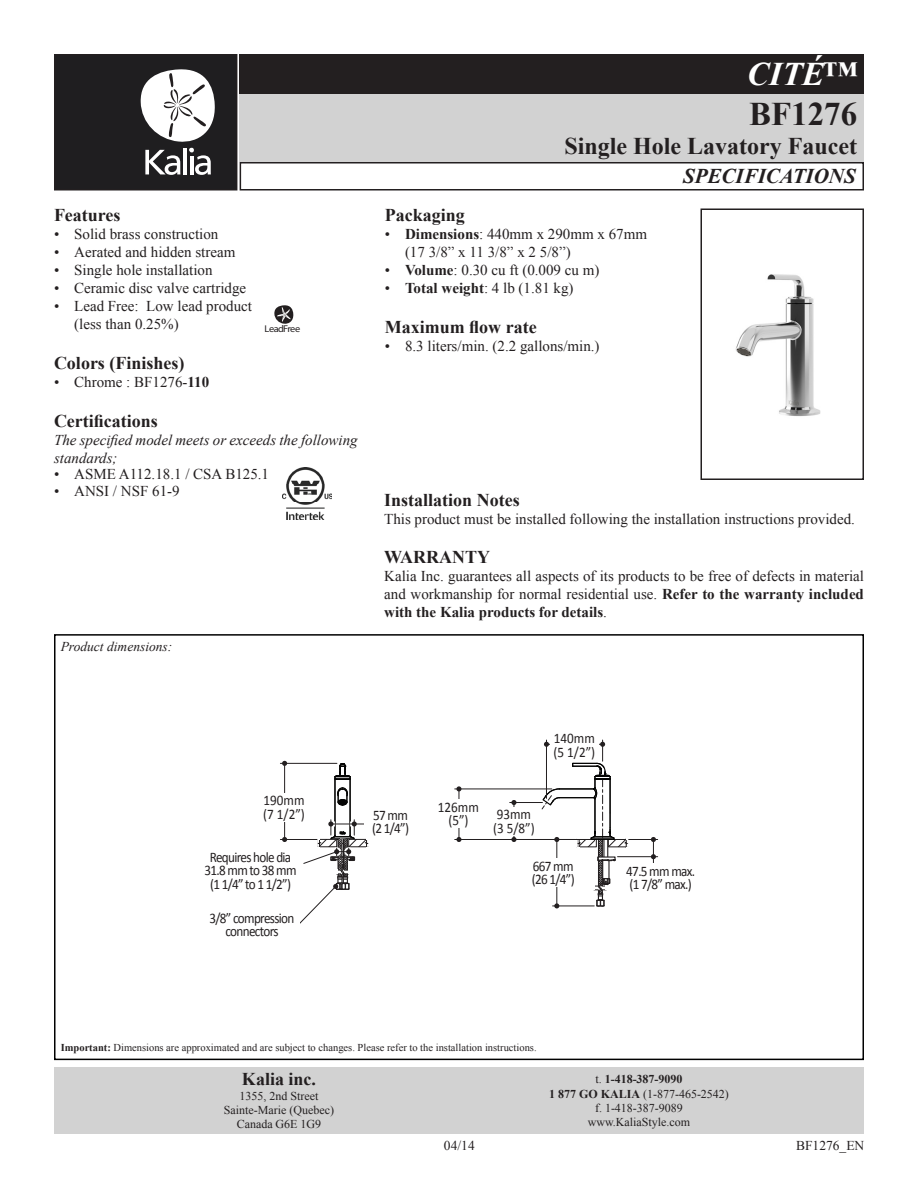
<style>
.page{position:relative;width:918px;height:1188px;background:#fff}
.page>*{position:absolute;margin:0;border:0;box-sizing:border-box;transform-origin:0 0}
.t1{font:700 33px "Times New Roman";color:#231f20}
.t2{font:italic 700 33px "Times New Roman";color:#fff}
.t3{font:700 24px "Times New Roman";color:#231f20}
.t4{font:italic 700 21px "Times New Roman";color:#231f20}
.Spec-Description_Tit{font:700 18px "Times New Roman";color:#231f20}
.Spec-Description__FR{font:15px "Times New Roman";color:#231f20}
.Spec-Description_nor{font:15px/18px "Times New Roman";color:#231f20;text-align:justify}
.Spec-Description_nor-2{font:italic 15px/18px "Times New Roman";color:#231f20}
.t5{font:14.55px/13.5px "Calibri";letter-spacing:-.05em;color:#231f20;scale:.9 1}
.Spec-Description_nor-3{font:italic 13.5px "Times New Roman";color:#231f20}
.date-file{font:13.5px "Times New Roman";color:#231f20}
.t6{font:12px/14.4px "Times New Roman";color:#231f20;text-align:center}
.Spec-Description_nor-4{font:10.5px "Times New Roman";color:#231f20}
.t7{font:9.9px "Myriad Pro";color:#231f20;scale:1.05 1}
.s1{font-weight:700}
.s2{font-weight:300}
</style>
<div class="page">
<div style="left:55px;top:55px;width:182px;height:135px;background:#1f1e20"></div>
<svg style="left:140px;top:69px;width:75px;height:106px"></svg>
<div style="left:54px;top:54px;width:183px;height:136px;border:2px solid #231f20"></div>
<div style="left:240px;top:54px;width:624px;height:40px;background:#231f20"></div>
<div style="left:240px;top:94px;width:624px;height:68px;background:#d2d2d2"></div>
<div style="left:54px;top:1067px;width:810px;height:67px;background:#d2d2d2"></div>
<div style="left:240px;top:162px;width:624px;height:28px;border:2px solid #231f20"></div>
<svg style="left:337px;top:788px;width:11px;height:17px"></svg>
<hr style="left:334px;top:779px;width:2px;height:56px;background:#050504">
<hr style="left:350px;top:779px;width:1px;height:56px;background:#050504">
<svg style="left:334px;top:762px;width:17px;height:19px"></svg>
<svg style="left:619px;top:841px;width:6px;height:4px"></svg>
<div style="left:608px;top:839px;width:19px;height:8px;border:1px solid #231f20"></div>
<hr style="left:559px;top:797px;width:35px;height:1px;background:#050504">
<hr style="left:559px;top:788px;width:35px;height:1px;background:#050504">
<svg style="left:541px;top:788px;width:19px;height:22px"></svg>
<hr style="left:618px;top:856px;width:40px;height:1px;background:#231f20">
<svg style="left:625px;top:837px;width:33px;height:26px"></svg>
<hr style="left:557px;top:839px;width:1px;height:67px;background:#231f20">
<svg style="left:554px;top:903px;width:5px;height:5px"></svg>
<svg style="left:554px;top:837px;width:5px;height:5px"></svg>
<hr style="left:553px;top:906px;width:41px;height:1px;background:#231f20">
<div style="left:527px;top:858px;width:52px;height:29px;background:#fff"></div>
<hr style="left:280px;top:763px;width:57px;height:1px;background:#231f20">
<hr style="left:284px;top:763px;width:1px;height:76px;background:#231f20">
<svg style="left:282px;top:837px;width:5px;height:5px"></svg>
<svg style="left:282px;top:761px;width:5px;height:5px"></svg>
<hr style="left:280px;top:839px;width:37px;height:1px;background:#231f20">
<div style="left:261px;top:793px;width:47px;height:28px;background:#fff"></div>
<hr style="left:510px;top:802px;width:32px;height:1px;background:#231f20">
<hr style="left:514px;top:803px;width:1px;height:36px;background:#231f20">
<svg style="left:511px;top:837px;width:5px;height:5px"></svg>
<svg style="left:511px;top:800px;width:5px;height:5px"></svg>
<div style="left:490px;top:807px;width:47px;height:28px;background:#fff"></div>
<hr style="left:455px;top:789px;width:97px;height:1px;background:#231f20">
<hr style="left:459px;top:789px;width:1px;height:50px;background:#231f20">
<svg style="left:456px;top:837px;width:5px;height:5px"></svg>
<svg style="left:456px;top:786px;width:5px;height:5px"></svg>
<hr style="left:455px;top:839px;width:120px;height:1px;background:#231f20">
<div style="left:435px;top:799px;width:47px;height:29px;background:#fff"></div>
<hr style="left:546px;top:744px;width:57px;height:1px;background:#231f20">
<svg style="left:544px;top:742px;width:5px;height:5px"></svg>
<svg style="left:572px;top:740px;width:44px;height:167px"></svg>
<hr style="left:546px;top:740px;width:1px;height:58px;background:#231f20">
<div style="left:550px;top:731px;width:48px;height:28px;background:#fff"></div>
<svg style="left:300px;top:820px;width:69px;height:104px"></svg>
<div style="left:364px;top:808px;width:53px;height:28px;background:#fff"></div>
<div style="left:54px;top:634px;width:810px;height:426px;border:2px solid #000"></div>
<img style="left:735px;top:274px;width:86px;height:143px">
<div style="left:700px;top:208px;width:164px;height:272px;border:2px solid #231f20"></div>
<svg style="left:274px;top:305px;width:20px;height:19px"></svg>
<img style="left:283px;top:467px;width:49px;height:52px">
<h1 class="t2" style="left:747px;top:51px;width:112px">CITÉ™</h1>
<h1 class="t1" style="left:749px;top:91px;width:110px">BF1276</h1>
<h2 class="t3" style="left:565px;top:129px;width:294px">Single Hole Lavatory Faucet</h2>
<p class="Spec-Description_Tit" style="left:54px;top:203px;width:68px">Features</p>
<p class="Spec-Description__FR" style="left:54px;top:224px;width:166px">• Solid brass construction</p>
<p class="Spec-Description__FR" style="left:54px;top:242px;width:183px">• Aerated and hidden stream</p>
<p class="Spec-Description__FR" style="left:54px;top:260px;width:160px">• Single hole installation</p>
<p class="Spec-Description__FR" style="left:54px;top:278px;width:194px">• Ceramic disc valve cartridge</p>
<p class="Spec-Description__FR" style="left:54px;top:296px;width:200px">• Lead Free: Low lead product</p>
<p class="Spec-Description__FR" style="left:74px;top:314px;width:106px">(less than 0.25%)</p>
<p class="Spec-Description_Tit" style="left:54px;top:351px;width:132px">Colors (Finishes)</p>
<p class="Spec-Description__FR" style="left:54px;top:372px;width:157px">• Chrome : BF1276-<span class="s1">110</span></p>
<p class="Spec-Description_Tit" style="left:54px;top:408px;width:105px">Certifications</p>
<p class="Spec-Description_nor-2" style="left:54px;top:430px;width:305px">The specified model meets or exceeds the following standards;</p>
<p class="Spec-Description__FR" style="left:54px;top:464px;width:217px">• ASME A112.18.1 / CSA B125.1</p>
<p class="Spec-Description__FR" style="left:54px;top:481px;width:127px">• ANSI / NSF 61-9</p>
<p class="t7" style="left:265px;top:323px;width:36px">Lead<span class="s2">Free</span></p>
<p class="Spec-Description_nor-3" style="left:61px;top:637px;width:113px">Product dimensions:</p>
<p class="Spec-Description_Tit" style="left:385px;top:203px;width:82px">Packaging</p>
<p class="Spec-Description__FR" style="left:385px;top:224px;width:264px">• <span class="s1">Dimensions</span>: 440mm x 290mm x 67mm</p>
<p class="Spec-Description__FR" style="left:405px;top:242px;width:167px">(17 3/8” x 11 3/8” x 2 5/8”)</p>
<p class="Spec-Description__FR" style="left:385px;top:260px;width:216px">• <span class="s1">Volume</span>: 0.30 cu ft (0.009 cu m)</p>
<p class="Spec-Description__FR" style="left:385px;top:278px;width:190px">• <span class="s1">Total weight</span>: 4 lb (1.81 kg)</p>
<p class="Spec-Description_Tit" style="left:385px;top:315px;width:153px">Maximum flow rate</p>
<p class="Spec-Description__FR" style="left:385px;top:336px;width:216px">• 8.3 liters/min. (2.2 gallons/min.)</p>
<h3 class="t4" style="left:683px;top:162px;width:174px">SPECIFICATIONS</h3>
<p class="Spec-Description_Tit" style="left:384px;top:487px;width:137px">Installation Notes</p>
<p class="Spec-Description_nor" style="left:384px;top:509px;width:472px">This product must be installed following the installation instructions provided.</p>
<p class="Spec-Description_Tit" style="left:384px;top:545px;width:107px">WARRANTY</p>
<p class="Spec-Description_nor" style="left:384px;top:567px;width:481px">Kalia Inc. guarantees all aspects of its products to be free of defects in material and workmanship for normal residential use. <span class="s1">Refer to the warranty included with the Kalia products for details</span>.</p>
<p class="t5" style="left:263px;top:794px;width:48px">190mm (7 1/2”)</p>
<p class="t5" style="left:205px;top:850px;width:104px;text-align:center">Requires hole dia<br>31.8 mm to 38 mm (1 1/4” to 1 1/2”)</p>
<p class="t5" style="left:210px;top:911px;width:96px;text-align:center">3/8” compression connectors</p>
<p class="t5" style="left:372px;top:808px;width:43px">57 mm (2 1/4”)</p>
<p class="t5" style="left:554px;top:732px;width:48px">140mm (5 1/2”)</p>
<p class="t5" style="left:438px;top:800px;width:47px;text-align:center">126mm (5”)</p>
<p class="t5" style="left:493px;top:808px;width:48px">93mm (3 5/8”)</p>
<p class="t5" style="left:532px;top:859px;width:49px">667 mm (26 1/4”)</p>
<p class="t5" style="left:626px;top:864px;width:78px">47.5 mm max. (1 7/8” max.)</p>
<p class="Spec-Description_nor-4" style="left:61px;top:1041px;width:477px"><span class="s1">Important:</span> Dimensions are approximated and are subject to changes. Please refer to the installation instructions.</p>
<p class="Spec-Description_Tit" style="left:242px;top:1067px;width:76px">Kalia inc.</p>
<p class="t6" style="left:224px;top:1088px;width:112px">1355, 2nd Street<br>Sainte-Marie (Quebec)<br>Canada G6E 1G9</p>
<p class="t6" style="left:549px;top:1072px;width:181px">t. <span class="s1">1-418-387-9090<br>1 877 GO KALIA</span> (1-877-465-2542) f. 1-418-387-9089 www.KaliaStyle.com</p>
<p class="date-file" style="left:444px;top:1137px;width:32px">04/14</p>
<p class="date-file" style="left:796px;top:1137px;width:70px">BF1276_EN</p>
</div>
